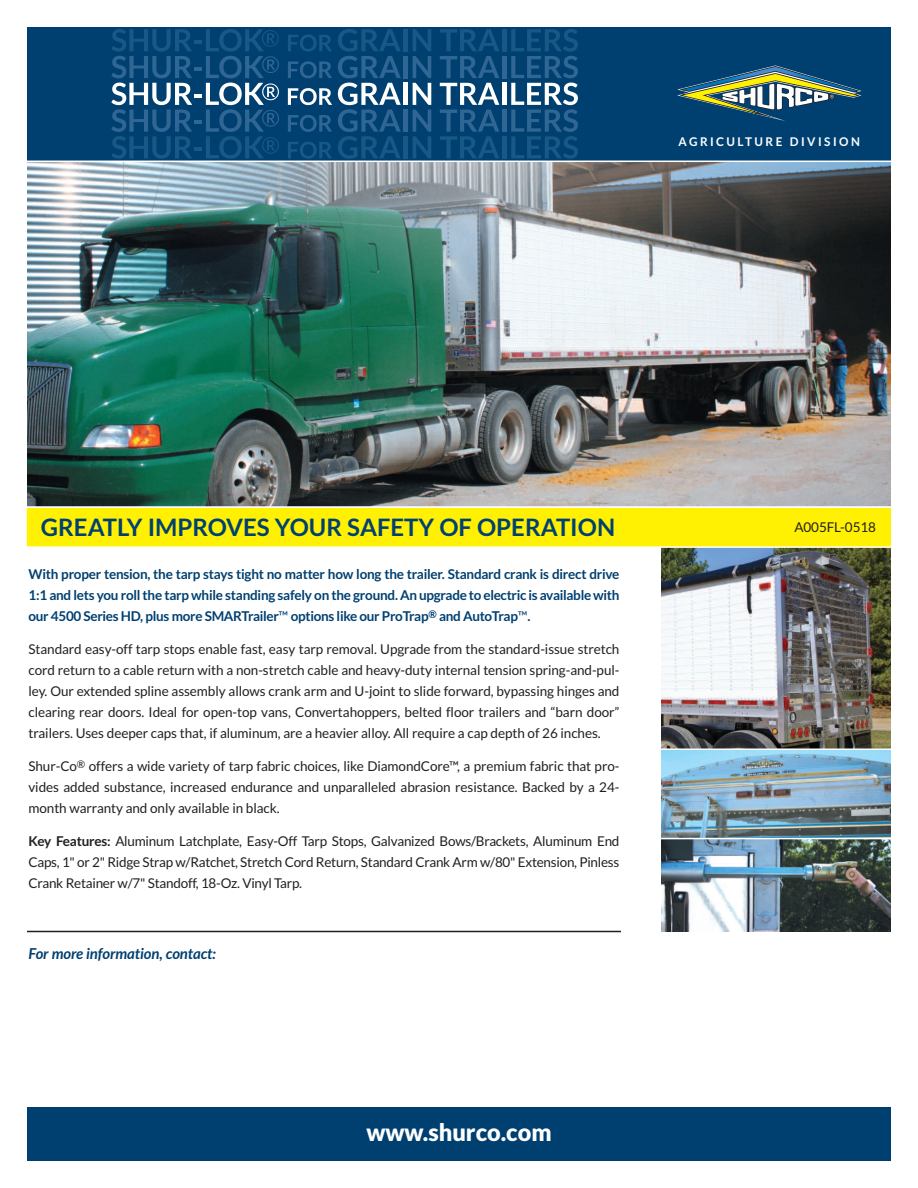
<style>
.page{position:relative;width:918px;height:1188px;background:#fff}
.page>*{position:absolute;margin:0;border:0;box-sizing:border-box;transform-origin:0 0}
.t1{font:700 24px "Lato";color:#004071}
.t2{font:900 24px "Lato";color:#fff}
.t3{font:italic 700 15px "Lato";letter-spacing:-.005em;color:#004071}
.t4{font:13.5px/21px "Lato";letter-spacing:-.005em;color:#231f20;text-align:justify}
.t5{font:700 13.5px/21px "Lato";letter-spacing:-.025em;color:#004071;text-align:justify}
.t6{font:700 12px "Lato";letter-spacing:.21em;color:#fff}
.s1{font-weight:400}
.s2{font-weight:700}
</style>
<div class="page">
<img style="left:662px;top:750px;width:229px;height:90px">
<img style="left:662px;top:548px;width:229px;height:200px">
<img style="left:27px;top:162px;width:864px;height:344px">
<div style="left:27px;top:1107px;width:864px;height:54px;background:#004071"></div>
<div style="left:27px;top:508px;width:864px;height:38px;background:#fff101"></div>
<div style="left:25px;top:506px;width:868px;height:42px;border:2px solid #fff"></div>
<hr style="left:27px;top:931px;width:594px;height:1px;background:#231f20">
<div style="left:27px;top:27px;width:864px;height:135px;background:#004071"></div>
<svg style="left:288px;top:35px;width:44px;height:17px"></svg>
<hr style="left:404px;top:29px;width:4px;height:22px;background:#175887">
<hr style="left:502px;top:29px;width:4px;height:22px;background:#175887">
<svg style="left:288px;top:61px;width:44px;height:17px"></svg>
<hr style="left:404px;top:56px;width:4px;height:22px;background:#306694">
<hr style="left:502px;top:56px;width:4px;height:22px;background:#306694">
<svg style="left:288px;top:88px;width:44px;height:17px"></svg>
<hr style="left:404px;top:83px;width:4px;height:22px;background:#fff">
<hr style="left:502px;top:83px;width:4px;height:22px;background:#fff">
<svg style="left:288px;top:115px;width:44px;height:17px"></svg>
<hr style="left:404px;top:110px;width:4px;height:22px;background:#306694">
<hr style="left:502px;top:110px;width:4px;height:22px;background:#306694">
<svg style="left:288px;top:142px;width:44px;height:17px"></svg>
<svg style="left:338px;top:29px;width:63px;height:130px"></svg>
<hr style="left:404px;top:136px;width:4px;height:22px;background:#175887">
<svg style="left:413px;top:29px;width:18px;height:129px"></svg>
<svg style="left:440px;top:29px;width:59px;height:129px"></svg>
<hr style="left:502px;top:136px;width:4px;height:22px;background:#175887">
<svg style="left:511px;top:29px;width:67px;height:130px"></svg>
<svg style="left:111px;top:29px;width:168px;height:130px"></svg>
<hr style="left:25px;top:161px;width:870px;height:1px;background:#fff">
<img style="left:662px;top:840px;width:229px;height:92px">
<hr style="left:653px;top:838px;width:246px;height:1px;background:#fff">
<svg style="left:677px;top:65px;width:185px;height:56px"></svg>
<p class="t6" style="left:679px;top:135px;width:183px">AGRICULTURE DIVISION</p>
<h1 class="t1" style="left:41px;top:514px;width:576px">GREATLY IMPROVES YOUR SAFETY OF OPERATION</h1>
<p class="t4" style="left:794px;top:517px;width:83px">A005FL-0518</p>
<p class="t5" style="left:28px;top:564px;width:593px">With proper tension, the tarp stays tight no matter how long the trailer. Standard crank is direct drive 1:1 and lets you roll the tarp while standing safely on the ground. An upgrade to electric is available with our 4500 Series HD, plus more SMARTrailer<span class="s1">™</span> options like our ProTrap<sup>®</sup> and AutoTrap<span class="s1">™</span>.</p>
<p class="t4" style="left:28px;top:639px;width:593px">Standard easy-off tarp stops enable fast, easy tarp removal. Upgrade from the standard-issue stretch cord return to a cable return with a non-stretch cable and heavy-duty internal tension spring-and-pul&shy;ley. Our extended spline assembly allows crank arm and U-joint to slide forward, bypassing hinges and clearing rear doors. Ideal for open-top vans, Convertahoppers, belted floor trailers and “barn door” trailers. Uses deeper caps that, if aluminum, are a heavier alloy. All require a cap depth of 26 inches.</p>
<p class="t4" style="left:28px;top:756px;width:593px">Shur-Co<sup>®</sup> offers a wide variety of tarp fabric choices, like DiamondCore™, a premium fabric that pro&shy;vides added substance, increased endurance and unparalleled abrasion resistance. Backed by a 24- month warranty and only available in black.</p>
<p class="t4" style="left:28px;top:831px;width:593px"><span class="s2">Key Features:</span> Aluminum Latchplate, Easy-Off Tarp Stops, Galvanized Bows/Brackets, Aluminum End Caps, 1" or 2" Ridge Strap w/Ratchet, Stretch Cord Return, Standard Crank Arm w/80" Extension, Pinless Crank Retainer w/7" Standoff, 18-Oz. Vinyl Tarp.</p>
<p class="t3" style="left:28px;top:945px;width:189px">For more information, contact:</p>
<h1 class="t2" style="left:366px;top:1119px;width:187px">www.shurco.com</h1>
</div>
